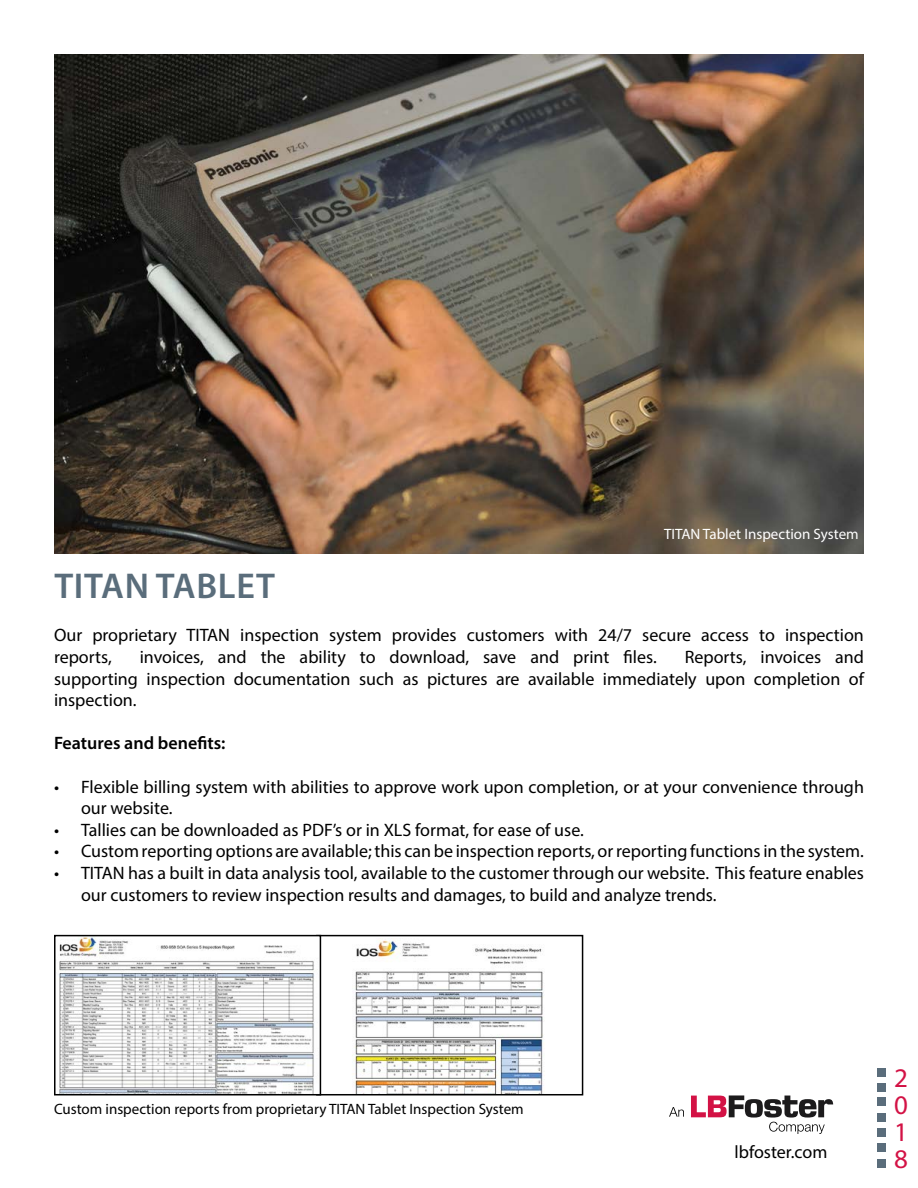
<style>
.page{position:relative;width:918px;height:1188px;background:#fff}
.page>*{position:absolute;margin:0;border:0;box-sizing:border-box;transform-origin:0 0}
.t1{font:600 36px "Myriad Pro";letter-spacing:.02em;color:#5a6d7b}
.t2{font:27px/27px "Myriad Pro";color:#d31245;text-align:justify}
.t3{font:18px/21.6px "Myriad Pro";color:#000}
.t4{font:600 18px "Myriad Pro";color:#000}
.t5{font:15px "Myriad Pro";color:#000}
.t6{font:15px "Myriad Pro";color:#fff}
</style>
<div class="page">
<svg style="left:669px;top:1107px;width:15px;height:10px"></svg>
<svg style="left:691px;top:1095px;width:142px;height:39px"></svg>
<img style="left:54px;top:54px;width:810px;height:500px">
<img style="left:321px;top:938px;width:223px;height:154px">
<div style="left:316px;top:935px;width:267px;height:160px;border:2px solid #000"></div>
<img style="left:58px;top:938px;width:260px;height:154px">
<div style="left:54px;top:935px;width:267px;height:160px;border:2px solid #000"></div>
<div style="left:877px;top:1083px;width:8px;height:8px;background:#5a6d7b"></div>
<div style="left:877px;top:1097px;width:8px;height:9px;background:#5a6d7b"></div>
<div style="left:877px;top:1113px;width:8px;height:8px;background:#5a6d7b"></div>
<div style="left:877px;top:1128px;width:8px;height:9px;background:#5a6d7b"></div>
<div style="left:877px;top:1144px;width:8px;height:8px;background:#5a6d7b"></div>
<div style="left:877px;top:1159px;width:8px;height:9px;background:#5a6d7b"></div>
<div style="left:877px;top:1068px;width:8px;height:9px;background:#5a6d7b"></div>
<p class="t6" style="left:664px;top:524px;width:196px">TITAN Tablet Inspection System</p>
<h1 class="t1" style="left:54px;top:563px;width:222px">TITAN TABLET</h1>
<p class="t3" style="left:54px;top:624px;width:811px">Our proprietary TITAN inspection system provides customers with 24/7 secure access to inspection reports,</p>
<p class="t3" style="left:140px;top:646px;width:518px">invoices, and the ability to download, save and print files.</p>
<p class="t3" style="left:54px;top:646px;width:812px;text-align:justify;text-indent:631px">Reports, invoices and supporting inspection documentation such as pictures are available immediately upon completion of inspection.</p>
<p class="t4" style="left:54px;top:732px;width:173px">Features and benefits:</p>
<p class="t3" style="left:81px;top:775px;width:784px;text-indent:-27px">• Flexible billing system with abilities to approve work upon completion, or at your convenience through our website.</p>
<p class="t3" style="left:54px;top:819px;width:531px">• Tallies can be downloaded as PDF’s or in XLS format, for ease of use.</p>
<p class="t3" style="left:54px;top:840px;width:812px">• Custom reporting options are available; this can be inspection reports, or reporting functions in the system.</p>
<p class="t3" style="left:81px;top:862px;width:785px;text-indent:-27px">• TITAN has a built in data analysis tool, available to the customer through our website. This feature enables our customers to review inspection results and damages, to build and analyze trends.</p>
<p class="t5" style="left:54px;top:1099px;width:471px">Custom inspection reports from proprietary TITAN Tablet Inspection System</p>
<p class="t3" style="left:735px;top:1141px;width:94px">lbfoster.com</p>
<h2 class="t2" style="left:894px;top:1064px;width:15px">2<br>0<br>1<br>8</h2>
</div>
